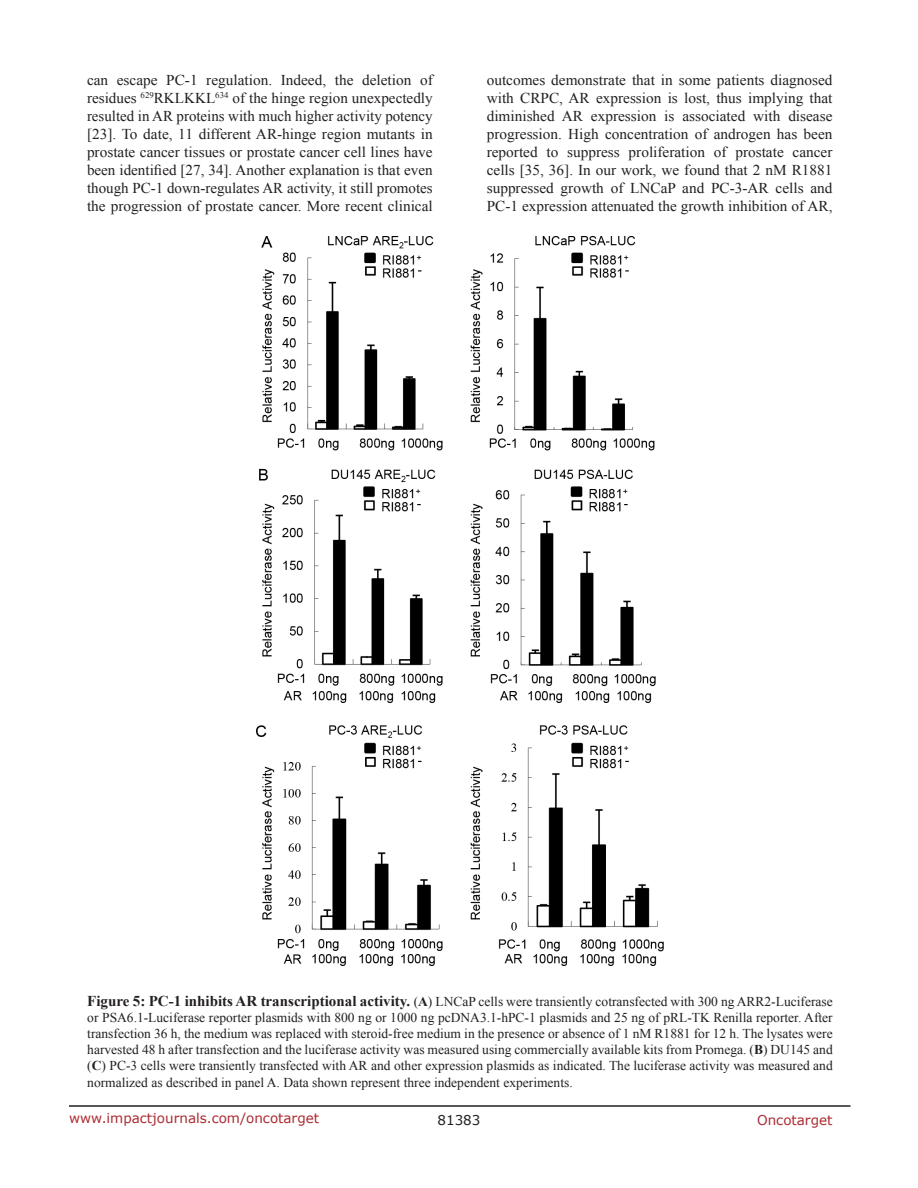
<style>
.page{position:relative;width:918px;height:1188px;background:#fff}
.page>*{position:absolute;margin:0;border:0;box-sizing:border-box;transform-origin:0 0}
.BodyText{font:15px/18px "Times New Roman";color:#231f20;text-align:justify}
.FigureText{font:13.5px/16.2px "Times New Roman";color:#231f20;text-align:justify}
.t1{font:13.5px "Verdana";color:#ac2b31}
.t2{font:13.5px "Verdana";color:#231f20}
.s1{font-weight:700;font-size:15px}
.s2{font-weight:700}
</style>
<div class="page">
<hr style="left:69px;top:1105px;width:781px;height:2px;background:#231f20">
<img style="left:257px;top:236px;width:406px;height:729px">
<p class="BodyText" style="left:87px;top:71px;width:347px">can escape PC-1 regulation. Indeed, the deletion of residues <sup>629</sup>RKLKKL<sup>634</sup> of the hinge region unexpectedly resulted in AR proteins with much higher activity potency [23]. To date, 11 different AR-hinge region mutants in prostate cancer tissues or prostate cancer cell lines have been identified [27, 34]. Another explanation is that even though PC-1 down-regulates AR activity, it still promotes the progression of prostate cancer. More recent clinical</p>
<p class="BodyText" style="left:487px;top:71px;width:347px">outcomes demonstrate that in some patients diagnosed with CRPC, AR expression is lost, thus implying that diminished AR expression is associated with disease progression. High concentration of androgen has been reported to suppress proliferation of prostate cancer cells [35, 36]. In our work, we found that 2 nM R1881 suppressed growth of LNCaP and PC-3-AR cells and PC-1 expression attenuated the growth inhibition of AR,</p>
<p class="FigureText" style="left:87px;top:993px;width:747px"><span class="s1">Figure 5: PC-1 inhibits AR transcriptional activity.</span> (<span class="s2">A</span>) LNCaP cells were transiently cotransfected with 300 ng ARR2-Luciferase or PSA6.1-Luciferase reporter plasmids with 800 ng or 1000 ng pcDNA3.1-hPC-1 plasmids and 25 ng of pRL-TK Renilla reporter. After transfection 36 h, the medium was replaced with steroid-free medium in the presence or absence of 1 nM R1881 for 12 h. The lysates were harvested 48 h after transfection and the luciferase activity was measured using commercially available kits from Promega. (<span class="s2">B</span>) DU145 and (<span class="s2">C</span>) PC-3 cells were transiently transfected with AR and other expression plasmids as indicated. The luciferase activity was measured and normalized as described in panel A. Data shown represent three independent experiments.</p>
<p class="t1" style="left:69px;top:1109px;width:252px">www.impactjournals.com/oncotarget</p>
<p class="t2" style="left:438px;top:1111px;width:44px">81383</p>
<p class="t1" style="left:757px;top:1111px;width:77px">Oncotarget</p>
</div>
